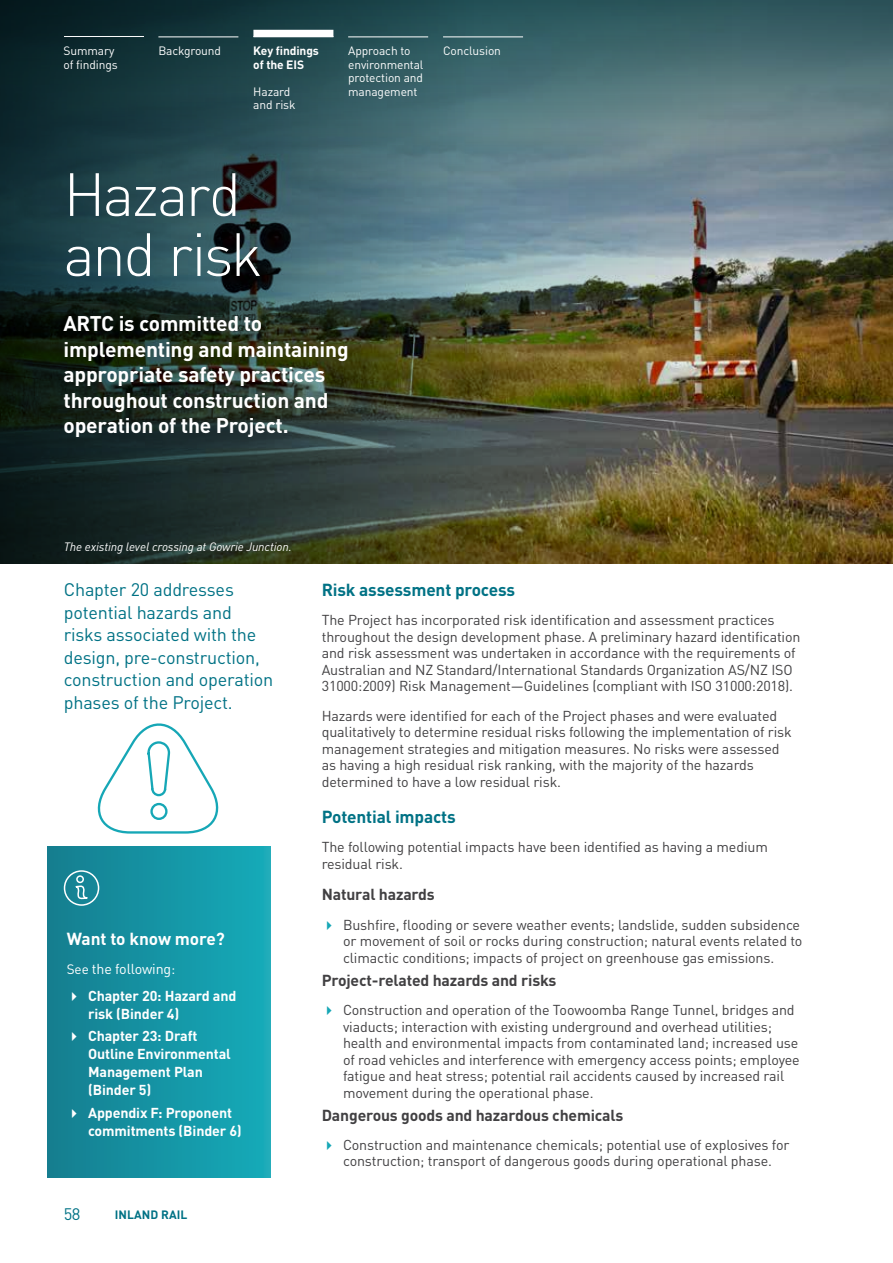
<style>
.page{position:relative;width:893px;height:1263px;background:#fff}
.page>*{position:absolute;margin:0;border:0;box-sizing:border-box;transform-origin:0 0}
.t1{font:300 60px/60px "DINOT";letter-spacing:-.04em;color:#fff}
.t2{font:700 21px/25.5px "DINOT";letter-spacing:-.01em;color:#fff}
.t3{font:18px/22.5px "DINOT";letter-spacing:-.01em;color:#007285}
.t4{font:700 17.25px "DINOT";letter-spacing:-.01em;color:#007285}
.t5{font:700 17.25px "DINOT";letter-spacing:-.005em;color:#fff}
.t6{font:16.5px "DINOT";color:#007285}
.t7{font:700 15.75px "DINOT";letter-spacing:-.01em;color:#414042}
.t8{font:14.25px/16.5px "DINOT";letter-spacing:-.01em;color:#414042}
.t9{font:700 14.25px/18px "DINOT";letter-spacing:-.01em;color:#fff}
.t10{font:14.25px "DINOT";letter-spacing:-.01em;color:#fff}
.t11{font:12px/13.5px "DINOT";letter-spacing:-.01em;color:#fff}
.t12{font:italic 12px "DINOT";letter-spacing:-.01em;color:#fff}
.t13{font:700 12px "DINOT";letter-spacing:-.01em;color:#fff}
.t14{font:700 12px "DINOT";letter-spacing:.005em;color:#007285}
.s1{font-size:13.5px}
</style>
<div class="page">
<img style="left:731px;top:347px;width:162px;height:216px">
<img style="left:731px;top:200px;width:162px;height:147px">
<svg style="left:731px;top:0;width:162px;height:200px;background:#5b777f"></svg>
<img style="left:473px;top:0;width:258px;height:563px">
<svg style="left:0;top:0;width:473px;height:563px;background:#29413f"></svg>
<div style="left:48px;top:846px;width:223px;height:332px;background:linear-gradient(to right,#157e8f,#16abb9)"></div>
<hr style="left:64px;top:36px;width:80px;height:1px;background:#fff">
<div style="left:253px;top:30px;width:80px;height:7px;background:#fff"></div>
<hr style="left:443px;top:37px;width:80px;height:1px;background:#fff">
<hr style="left:348px;top:37px;width:80px;height:1px;background:#fff">
<hr style="left:158px;top:37px;width:80px;height:1px;background:#fff">
<div style="left:76px;top:875px;width:8px;height:8px;border:2px solid #fff;border-radius:50%"></div>
<svg style="left:75px;top:885px;width:14px;height:16px"></svg>
<div style="left:64px;top:870px;width:35px;height:36px;border:2px solid #fff;border-radius:50%"></div>
<svg style="left:97px;top:723px;width:122px;height:111px"></svg>
<svg style="left:72px;top:992px;width:5px;height:9px"></svg>
<svg style="left:72px;top:1032px;width:5px;height:9px"></svg>
<svg style="left:72px;top:1108px;width:5px;height:9px"></svg>
<p class="t11" style="left:64px;top:43px;width:52px">Summary</p>
<p class="t11" style="left:158px;top:43px;width:64px">Background</p>
<p class="t13" style="left:253px;top:41px;width:67px">Key findings</p>
<p class="t11" style="left:348px;top:43px;width:64px">Approach to</p>
<p class="t11" style="left:443px;top:43px;width:59px">Conclusion</p>
<p class="t11" style="left:64px;top:57px;width:56px">of findings</p>
<p class="t13" style="left:253px;top:55px;width:52px">of the EIS</p>
<p class="t11" style="left:348px;top:57px;width:77px">environmental protection and</p>
<p class="t11" style="left:253px;top:84px;width:39px">Hazard</p>
<p class="t11" style="left:348px;top:84px;width:71px">management</p>
<p class="t11" style="left:253px;top:97px;width:44px">and risk</p>
<h3 class="t1" style="left:63px;top:159px;width:200px">Hazard and risk</h3>
<p class="t2" style="left:63px;top:309px;width:287px">ARTC is committed to implementing and maintaining appropriate safety practices throughout construction and operation of the Project.</p>
<p class="t12" style="left:64px;top:537px;width:229px">The existing level crossing at Gowrie Junction.</p>
<p class="t3" style="left:64px;top:577px;width:211px">Chapter 20 addresses potential hazards and risks associated with the design, pre-construction, construction and operation phases of the Project.</p>
<p class="t5" style="left:67px;top:925px;width:160px">Want to know more?</p>
<p class="t10" style="left:67px;top:958px;width:110px"><span class="s1">See</span> the following:</p>
<p class="t9" style="left:88px;top:985px;width:150px">Chapter 20: Hazard and risk (Binder 4)</p>
<p class="t9" style="left:88px;top:1026px;width:144px">Chapter 23: Draft<br>Outline Environmental<br>Management Plan (Binder 5)</p>
<p class="t9" style="left:88px;top:1102px;width:155px">Appendix F: Proponent commitments (Binder 6)</p>
<p class="t6" style="left:64px;top:1202px;width:18px">58</p>
<p class="t14" style="left:115px;top:1205px;width:74px">INLAND RAIL</p>
<h4 class="t4" style="left:322px;top:576px;width:195px">Risk assessment process</h4>
<p class="t8" style="left:322px;top:611px;width:480px">The Project has incorporated risk identification and assessment practices throughout the design development phase. A preliminary hazard identification and risk assessment was undertaken in accordance with the requirements of Australian and NZ Standard/International Standards Organization AS/NZ ISO 31000:2009) Risk Management—Guidelines (compliant with ISO 31000:2018).</p>
<p class="t8" style="left:322px;top:706px;width:472px">Hazards were identified for each of the Project phases and were evaluated qualitatively to determine residual risks following the implementation of risk management strategies and mitigation measures. No risks were assessed as having a high residual risk ranking, with the majority of the hazards determined to have a low residual risk.</p>
<h4 class="t4" style="left:322px;top:803px;width:136px">Potential impacts</h4>
<p class="t8" style="left:322px;top:838px;width:448px">The following potential impacts have been identified as having a medium residual risk.</p>
<h5 class="t7" style="left:322px;top:882px;width:114px">Natural hazards</h5>
<p class="t8" style="left:343px;top:915px;width:461px">Bushfire, flooding or severe weather events; landslide, sudden subsidence or movement of soil or rocks during construction; natural events related to climactic conditions; impacts of project on greenhouse gas emissions.</p>
<h5 class="t7" style="left:322px;top:968px;width:236px">Project-related hazards and risks</h5>
<p class="t8" style="left:343px;top:1000px;width:458px">Construction and operation of the Toowoomba Range Tunnel, bridges and viaducts; interaction with existing underground and overhead utilities; health and environmental impacts from contaminated land; increased use of road vehicles and interference with emergency access points; employee fatigue and heat stress; potential rail accidents caused by increased rail movement during the operational phase.</p>
<h5 class="t7" style="left:322px;top:1102px;width:303px">Dangerous goods and hazardous chemicals</h5>
<p class="t8" style="left:343px;top:1135px;width:448px">Construction and maintenance chemicals; potential use of explosives for construction; transport of dangerous goods during operational phase.</p>
</div>
